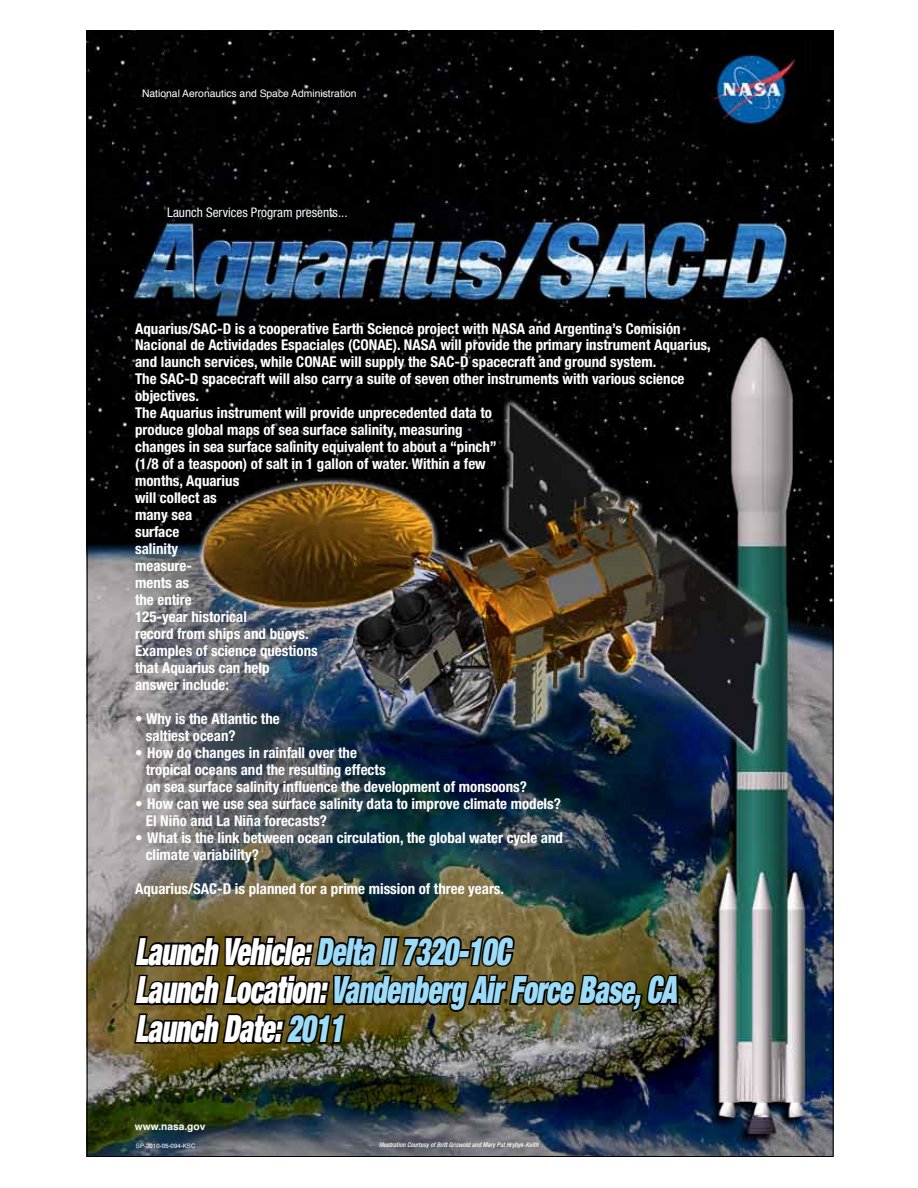
<style>
.page{position:relative;width:918px;height:1188px;background:#fff}
.page>*{position:absolute;margin:0;border:0;box-sizing:border-box;transform-origin:0 0}
.t1{font:italic 900 condensed 37.65px/38.7px "Helvetica Neue LT Std";letter-spacing:-.01em;color:#9ddcf9;scale:.73 1}
.t2{font:700 condensed 15px/17px "Helvetica Neue LT Std";color:#fff}
.t3{font:condensed 13.2px "Helvetica Neue LT Std";color:#f4f7fc}
.t4{font:10.35px "Helvetica";color:#fff}
.t5{font:700 10.2px "Helvetica";color:#fff}
.t6{font:italic 500 condensed 6.45px "Helvetica Neue LT Std";color:#fff}
.t7{font:6.15px "Helvetica";color:#fff}
.s1{color:#fff}
</style>
<div class="page">
<img style="left:89px;top:33px;width:742px;height:1122px">
<img style="left:133px;top:934px;width:547px;height:140px">
<p class="t4" style="left:142px;top:85px;width:216px">National Aeronautics and Space Administration</p>
<p class="t3" style="left:167px;top:204px;width:182px">Launch Services Program presents...</p>
<p class="t2" style="left:135px;top:320px;width:577px">Aquarius/SAC-D is a cooperative Earth Science project with NASA and Argentina’s Comisión Nacional de Actividades Espaciales (CONAE). NASA will provide the primary instrument Aquarius, and launch services, while CONAE will supply the SAC-D spacecraft and ground system.<br>The SAC-D spacecraft will also carry a suite of seven other instruments with various science objectives.<br>The Aquarius instrument will provide unprecedented data to<br>produce global maps of sea surface salinity, measuring<br>changes in sea surface salinity equivalent to about a “pinch”<br>(1/8 of a teaspoon) of salt in 1 gallon of water. Within a few<br>months, Aquarius<br>will collect as<br>many sea<br>surface<br>salinity<br>measure-<br>ments as<br>the entire<br>125-year historical<br>record from ships and buoys.<br>Examples of science questions<br>that Aquarius can help<br>answer include:</p>
<p class="t2" style="left:135px;top:710px;width:146px">• Why is the Atlantic the</p>
<p class="t2" style="left:146px;top:727px;width:91px">saltiest ocean?</p>
<p class="t2" style="left:135px;top:744px;width:223px">• How do changes in rainfall over the</p>
<p class="t2" style="left:146px;top:761px;width:241px">tropical oceans and the resulting effects</p>
<p class="t2" style="left:146px;top:778px;width:383px">on sea surface salinity influence the development of monsoons?</p>
<p class="t2" style="left:135px;top:795px;width:427px">• How can we use sea surface salinity data to improve climate models?</p>
<p class="t2" style="left:146px;top:812px;width:183px">El Niño and La Niña forecasts?</p>
<p class="t2" style="left:135px;top:829px;width:429px">• What is the link between ocean circulation, the global water cycle and</p>
<p class="t2" style="left:146px;top:846px;width:115px">climate variability?</p>
<p class="t2" style="left:135px;top:880px;width:371px">Aquarius/SAC-D is planned for a prime mission of three years.</p>
<p class="t1" style="left:135px;top:932px;width:744px"><span class="s1">Launch Vehicle:</span> Delta II 7320-10C<br><span class="s1">Launch Location:</span> Vandenberg Air Force Base, CA<br><span class="s1">Launch Date:</span> 2011</p>
<h6 class="t5" style="left:135px;top:1119px;width:72px">www.nasa.gov</h6>
<p class="t7" style="left:136px;top:1142px;width:61px">SP-2010-05-094-KSC</p>
<p class="t6" style="left:379px;top:1140px;width:161px">Illustration Courtesy of Britt Griswold and Mary Pat Hrybyk-Keith</p>
</div>
